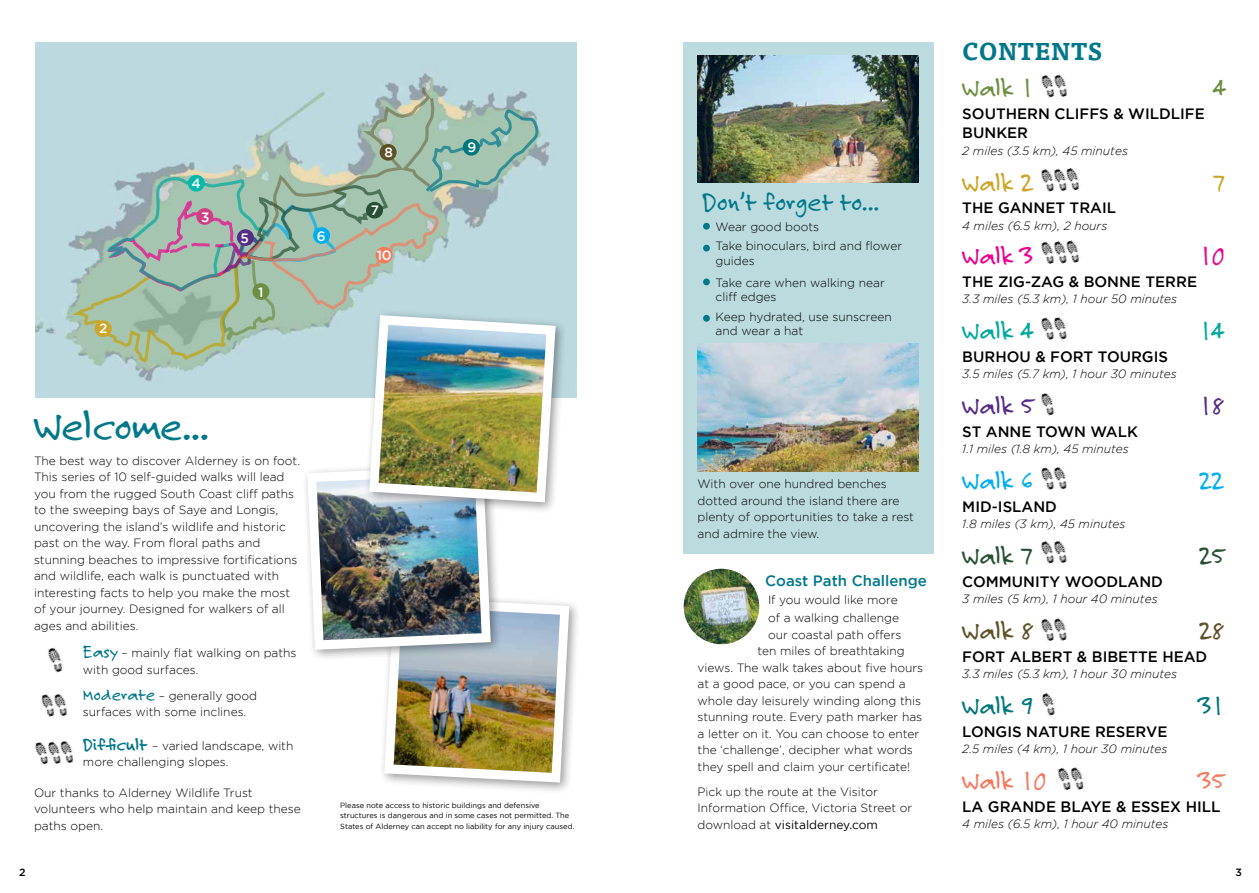
<style>
.page{position:relative;width:1259px;height:893px;background:#fff}
.page>*{position:absolute;margin:0;border:0;box-sizing:border-box;transform-origin:0 0}
.t1{font:43.5px "Felt Tip Roman";letter-spacing:-.01em;color:#00788a}
.t2{font:27px "Felt Tip Roman";color:#00788a}
.t3{font:27px "Felt Tip Roman";color:#f47a5f}
.t4{font:27px "Felt Tip Roman";color:#ec008c}
.t5{font:27px "Felt Tip Roman";color:#00a99d}
.t6{font:27px "Felt Tip Roman";color:#552d86}
.t7{font:27px "Felt Tip Roman";color:#00aeef}
.t8{font:27px "Felt Tip Roman";color:#264f33}
.t9{font:27px "Felt Tip Roman";color:#5c5127}
.t10{font:27px "Felt Tip Roman";color:#00777c}
.t11{font:27px "Felt Tip Roman";color:#6d8f42}
.t12{font:27px "Felt Tip Roman";color:#cda52b}
.t13{font:700 24px "Tisa Pro";color:#00788a}
.t14{font:500 15px/19.5px "Gotham";color:#000}
.t15{font:500 15px "Gotham";color:#00788a}
.t16{font:500 13.5px "Gotham";color:#fff}
.t17{font:300 12px/16.5px "Gotham";color:#000}
.t18{font:italic 300 12px "Gotham";color:#000}
.t19{font:500 10.5px "Gotham";color:#000}
.t20{font:7.5px/10.5px "Gotham";color:#000}
.s1{font-family:"Felt Tip Roman";font-weight:400;font-size:18px;color:#00788a}
.s2{font-family:"Felt Tip Roman";font-weight:700;font-size:18px;color:#00788a}
.s3{font-weight:400}
</style>
<div class="page">
<div style="left:682px;top:43px;width:251px;height:511px;background:#bbdbdf"></div>
<img style="left:697px;top:344px;width:221px;height:127px">
<img style="left:697px;top:55px;width:221px;height:128px">
<div style="left:703px;top:223px;width:7px;height:7px;background:#00788a;border-radius:50%"></div>
<div style="left:703px;top:245px;width:7px;height:7px;background:#00788a;border-radius:50%"></div>
<div style="left:703px;top:279px;width:7px;height:6px;background:#00788a;border-radius:50%"></div>
<div style="left:703px;top:315px;width:7px;height:7px;background:#00788a;border-radius:50%"></div>
<div style="left:378px;top:591px;width:203px;height:203px;background:#000;opacity:.4"></div>
<img style="left:684px;top:569px;width:75px;height:75px;border-radius:38px">
<img style="left:1058px;top:74px;width:9px;height:23px">
<img style="left:1041px;top:75px;width:17px;height:23px">
<img style="left:1057px;top:168px;width:7px;height:23px">
<img style="left:1041px;top:169px;width:16px;height:23px">
<img style="left:1064px;top:168px;width:16px;height:23px">
<img style="left:1057px;top:241px;width:7px;height:23px">
<img style="left:1041px;top:241px;width:16px;height:23px">
<img style="left:1064px;top:240px;width:16px;height:23px">
<img style="left:1057px;top:317px;width:10px;height:23px">
<img style="left:1041px;top:317px;width:16px;height:23px">
<img style="left:1040px;top:393px;width:14px;height:23px">
<img style="left:1057px;top:467px;width:10px;height:23px">
<img style="left:1041px;top:467px;width:16px;height:23px">
<img style="left:1057px;top:540px;width:10px;height:23px">
<img style="left:1041px;top:541px;width:16px;height:23px">
<img style="left:1057px;top:618px;width:10px;height:23px">
<img style="left:1041px;top:618px;width:16px;height:23px">
<img style="left:1042px;top:693px;width:13px;height:23px">
<img style="left:48px;top:647px;width:15px;height:26px">
<img style="left:52px;top:741px;width:7px;height:23px">
<img style="left:35px;top:742px;width:17px;height:23px">
<img style="left:59px;top:740px;width:9px;height:23px">
<img style="left:58px;top:693px;width:9px;height:24px">
<img style="left:41px;top:694px;width:17px;height:23px">
<img style="left:1074px;top:767px;width:10px;height:23px">
<img style="left:1058px;top:767px;width:16px;height:23px">
<img style="left:68px;top:84px;width:501px;height:698px">
<img style="left:379px;top:325px;width:167px;height:167px">
<p class="t16" style="left:99px;top:321px;width:10px">2</p>
<p class="t16" style="left:191px;top:176px;width:11px">4</p>
<p class="t16" style="left:201px;top:209px;width:10px">3</p>
<p class="t16" style="left:241px;top:230px;width:10px">5</p>
<p class="t16" style="left:317px;top:228px;width:10px">6</p>
<p class="t16" style="left:258px;top:284px;width:7px">1</p>
<p class="t16" style="left:384px;top:145px;width:10px">8</p>
<p class="t16" style="left:371px;top:203px;width:10px">7</p>
<p class="t16" style="left:377px;top:247px;width:16px">10</p>
<p class="t16" style="left:467px;top:140px;width:10px">9</p>
<h1 class="t1" style="left:34px;top:397px;width:177px">Welcome...</h1>
<p class="t17" style="left:34px;top:452px;width:268px">The best way to discover Alderney is on foot.<br>This series of 10 self-guided walks will lead you from the rugged South Coast cliff paths to the sweeping bays of Saye and Longis, uncovering the island’s wildlife and historic past on the way. From floral paths and stunning beaches to impressive fortifications and wildlife, each walk is punctuated with interesting facts to help you make the most of your journey. Designed for walkers of all ages and abilities.</p>
<p class="t17" style="left:83px;top:645px;width:215px"><span class="s1">Easy</span> – mainly flat walking on paths with good surfaces.</p>
<p class="t17" style="left:83px;top:687px;width:176px"><span class="s1">Moderate</span> – generally good surfaces with some inclines.</p>
<p class="t17" style="left:83px;top:737px;width:212px"><span class="s2">Difficult</span> – varied landscape, with more challenging slopes.</p>
<p class="t17" style="left:34px;top:784px;width:268px">Our thanks to Alderney Wildlife Trust volunteers who help maintain and keep these paths open.</p>
<p class="t20" style="left:340px;top:799px;width:236px">Please note access to historic buildings and defensive structures is dangerous and in some cases not permitted. The<br>States of Alderney can accept no liability for any injury caused.</p>
<h2 class="t2" style="left:702px;top:184px;width:179px">Don’t forget to...</h2>
<p class="t17" style="left:715px;top:217px;width:188px;line-height:19.5px">Wear good boots<br>Take binoculars, bird and flower</p>
<p class="t17" style="left:715px;top:249px;width:171px;line-height:21.9px">guides<br>Take care when walking near</p>
<p class="t17" style="left:715px;top:287px;width:178px;line-height:19.5px">cliff edges<br>Keep hydrated, use sunscreen</p>
<p class="t17" style="left:715px;top:322px;width:89px">and wear a hat</p>
<p class="t17" style="left:697px;top:476px;width:218px">With over one hundred benches dotted around the island there are plenty of opportunities to take a rest and admire the view.</p>
<p class="t15" style="left:765px;top:572px;width:163px">Coast Path Challenge</p>
<p class="t17" style="left:768px;top:591px;width:133px;line-height:18px">If you would like more of a walking challenge</p>
<p class="t17" style="left:768px;top:626px;width:135px">our coastal path offers</p>
<p class="t17" style="left:757px;top:642px;width:149px">ten miles of breathtaking</p>
<p class="t17" style="left:697px;top:659px;width:227px">views. The walk takes about five hours</p>
<p class="t17" style="left:697px;top:675px;width:210px">at a good pace, or you can spend a</p>
<p class="t17" style="left:697px;top:692px;width:225px">whole day leisurely winding along this</p>
<p class="t17" style="left:697px;top:708px;width:226px">stunning route. Every path marker has</p>
<p class="t17" style="left:697px;top:725px;width:223px">a letter on it. You can choose to enter</p>
<p class="t17" style="left:697px;top:741px;width:217px">the ‘challenge’, decipher what words</p>
<p class="t17" style="left:697px;top:758px;width:214px">they spell and claim your certificate!</p>
<p class="t17" style="left:697px;top:783px;width:216px">Pick up the route at the Visitor<br>Information Office, Victoria Street or download at <span class="s3">visitalderney.com</span></p>
<h3 class="t13" style="left:962px;top:32px;width:142px">CONTENTS</h3>
<h2 class="t11" style="left:962px;top:70px;width:73px">Walk 1</h2>
<h2 class="t11" style="left:1213px;top:70px;width:14px">4</h2>
<p class="t14" style="left:962px;top:103px;width:244px">SOUTHERN CLIFFS &amp; WILDLIFE<br>BUNKER</p>
<p class="t18" style="left:962px;top:144px;width:167px">2 miles (3.5 km), 45 minutes</p>
<h2 class="t12" style="left:962px;top:165px;width:73px">Walk 2</h2>
<h2 class="t12" style="left:1213px;top:165px;width:14px">7</h2>
<p class="t14" style="left:962px;top:198px;width:155px">THE GANNET TRAIL</p>
<p class="t18" style="left:962px;top:219px;width:146px">4 miles (6.5 km), 2 hours</p>
<h2 class="t4" style="left:962px;top:238px;width:73px">Walk 3</h2>
<h2 class="t4" style="left:1199px;top:238px;width:26px">10</h2>
<p class="t14" style="left:962px;top:271px;width:236px">THE ZIG-ZAG &amp; BONNE TERRE</p>
<p class="t18" style="left:962px;top:292px;width:216px">3.3 miles (5.3 km), 1 hour 50 minutes</p>
<h2 class="t5" style="left:962px;top:313px;width:73px">Walk 4</h2>
<h2 class="t5" style="left:1199px;top:313px;width:26px">14</h2>
<p class="t14" style="left:962px;top:346px;width:207px">BURHOU &amp; FORT TOURGIS</p>
<p class="t18" style="left:962px;top:367px;width:216px">3.5 miles (5.7 km), 1 hour 30 minutes</p>
<h2 class="t6" style="left:962px;top:388px;width:73px">Walk 5</h2>
<h2 class="t6" style="left:1199px;top:388px;width:26px">18</h2>
<p class="t14" style="left:962px;top:421px;width:177px">ST ANNE TOWN WALK</p>
<p class="t18" style="left:962px;top:442px;width:168px">1.1 miles (1.8 km), 45 minutes</p>
<h2 class="t7" style="left:962px;top:463px;width:73px">Walk 6</h2>
<h2 class="t7" style="left:1199px;top:463px;width:26px">22</h2>
<p class="t14" style="left:962px;top:496px;width:96px">MID-ISLAND</p>
<p class="t18" style="left:962px;top:517px;width:165px">1.8 miles (3 km), 45 minutes</p>
<h2 class="t8" style="left:962px;top:538px;width:73px">Walk 7</h2>
<h2 class="t8" style="left:1199px;top:538px;width:26px">25</h2>
<p class="t14" style="left:962px;top:571px;width:202px">COMMUNITY WOODLAND</p>
<p class="t18" style="left:962px;top:592px;width:197px">3 miles (5 km), 1 hour 40 minutes</p>
<h2 class="t9" style="left:962px;top:613px;width:73px">Walk 8</h2>
<h2 class="t9" style="left:1199px;top:613px;width:26px">28</h2>
<p class="t14" style="left:962px;top:646px;width:246px">FORT ALBERT &amp; BIBETTE HEAD</p>
<p class="t18" style="left:962px;top:667px;width:216px">3.3 miles (5.3 km), 1 hour 30 minutes</p>
<h2 class="t10" style="left:962px;top:688px;width:73px">Walk 9</h2>
<h2 class="t10" style="left:1199px;top:688px;width:26px">31</h2>
<p class="t14" style="left:962px;top:721px;width:207px">LONGIS NATURE RESERVE</p>
<p class="t18" style="left:962px;top:742px;width:207px">2.5 miles (4 km), 1 hour 30 minutes</p>
<h2 class="t3" style="left:962px;top:763px;width:85px">Walk 10</h2>
<h2 class="t3" style="left:1199px;top:763px;width:26px">35</h2>
<p class="t14" style="left:962px;top:796px;width:260px">LA GRANDE BLAYE &amp; ESSEX HILL</p>
<p class="t18" style="left:962px;top:817px;width:208px">4 miles (6.5 km), 1 hour 40 minutes</p>
<p class="t19" style="left:19px;top:866px;width:8px">2</p>
<p class="t19" style="left:1235px;top:866px;width:8px">3</p>
</div>
